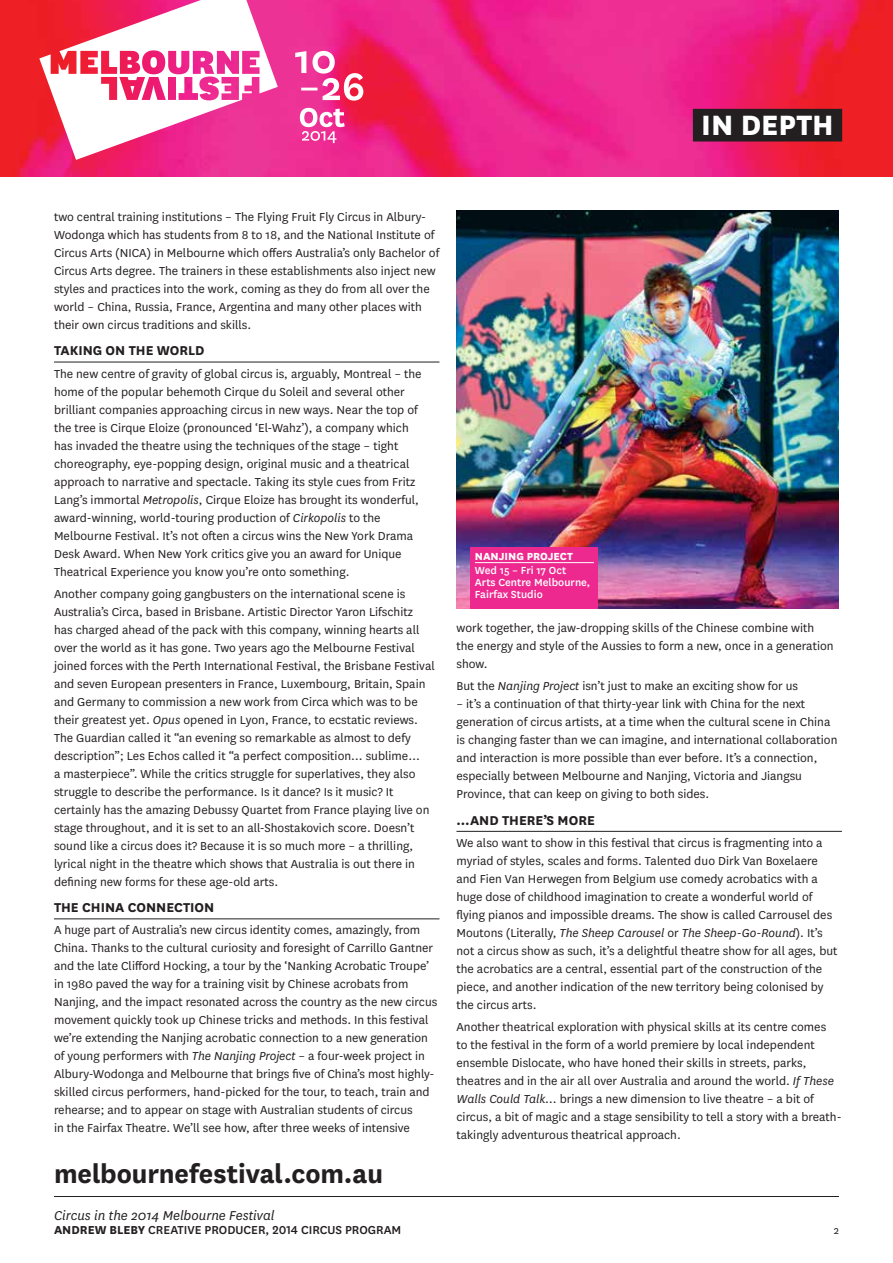
<style>
.page{position:relative;width:893px;height:1263px;background:#fff}
.page>*{position:absolute;margin:0;border:0;box-sizing:border-box;transform-origin:0 0}
.t1{font:800 32.7px "National";color:#fff}
.t2{font:700 29.7px "National";letter-spacing:-.005em;color:#231f20}
.t3{font:700 15px "National";color:#231f20}
.t4{font:italic 15px "National";color:#231f20}
.t5{font:13.5px/18px "National";color:#231f20}
.t6{font:500 13.5px "National";color:#231f20}
.t7{font:500 12px/12px "National";color:#fff}
.t8{font:800 12px "National";color:#fff}
.t9{font:12px "National";color:#231f20}
.s1{font-style:italic}
.s2{font-weight:700}
</style>
<div class="page">
<hr style="left:54px;top:1196px;width:785px;height:1px;background:#231f20">
<img style="left:0;top:0;width:893px;height:176px">
<div style="left:693px;top:109px;width:149px;height:32px;background:#231f20"></div>
<svg style="left:39px;top:0;width:239px;height:160px"></svg>
<svg style="left:300px;top:108px;width:45px;height:35px"></svg>
<svg style="left:295px;top:51px;width:68px;height:50px"></svg>
<hr style="left:54px;top:362px;width:385px;height:1px;background:#231f20">
<hr style="left:54px;top:918px;width:385px;height:1px;background:#231f20">
<hr style="left:456px;top:831px;width:386px;height:1px;background:#231f20">
<img style="left:456px;top:211px;width:383px;height:397px">
<div style="left:471px;top:547px;width:127px;height:61px;background:#ed288e"></div>
<hr style="left:475px;top:562px;width:119px;height:1px;background:#fff">
<h1 class="t1" style="left:701px;top:101px;width:134px">IN DEPTH</h1>
<p class="t5" style="left:54px;top:207px;width:387px">two central training institutions – The Flying Fruit Fly Circus in Albury-Wodonga which has students from 8 to 18, and the National Institute of Circus Arts (NICA) in Melbourne which offers Australia’s only Bachelor of Circus Arts degree. The trainers in these establishments also inject new styles and practices into the work, coming as they do from all over the world – China, Russia, France, Argentina and many other places with their own circus traditions and skills.</p>
<p class="t3" style="left:54px;top:340px;width:152px">TAKING ON THE WORLD</p>
<p class="t5" style="left:54px;top:364px;width:369px">The new centre of gravity of global circus is, arguably, Montreal – the home of the popular behemoth Cirque du Soleil and several other brilliant companies approaching circus in new ways. Near the top of the tree is Cirque Eloize (pronounced ‘El-Wahz’), a company which has invaded the theatre using the techniques of the stage – tight choreography, eye-popping design, original music and a theatrical approach to narrative and spectacle. Taking its style cues from Fritz Lang’s immortal <span class="s1">Metropolis</span>, Cirque Eloize has brought its wonderful, award-winning, world-touring production of <span class="s1">Cirkopolis</span> to the Melbourne Festival. It’s not often a circus wins the New York Drama Desk Award. When New York critics give you an award for Unique Theatrical Experience you know you’re onto something.</p>
<p class="t5" style="left:54px;top:584px;width:382px">Another company going gangbusters on the international scene is Australia’s Circa, based in Brisbane. Artistic Director Yaron Lifschitz has charged ahead of the pack with this company, winning hearts all over the world as it has gone. Two years ago the Melbourne Festival joined forces with the Perth International Festival, the Brisbane Festival and seven European presenters in France, Luxembourg, Britain, Spain and Germany to commission a new work from Circa which was to be their greatest yet. <span class="s1">Opus</span> opened in Lyon, France, to ecstatic reviews.<br>The Guardian called it “an evening so remarkable as almost to defy description”; Les Echos called it “a perfect composition… sublime…<br>a masterpiece”. While the critics struggle for superlatives, they also struggle to describe the performance. Is it dance? Is it music? It certainly has the amazing Debussy Quartet from France playing live on stage throughout, and it is set to an all-Shostakovich score. Doesn’t sound like a circus does it? Because it is so much more – a thrilling, lyrical night in the theatre which shows that Australia is out there in defining new forms for these age-old arts.</p>
<p class="t3" style="left:54px;top:897px;width:162px">THE CHINA CONNECTION</p>
<p class="t5" style="left:54px;top:921px;width:385px">A huge part of Australia’s new circus identity comes, amazingly, from China. Thanks to the cultural curiosity and foresight of Carrillo Gantner and the late Clifford Hocking, a tour by the ‘Nanking Acrobatic Troupe’ in 1980 paved the way for a training visit by Chinese acrobats from Nanjing, and the impact resonated across the country as the new circus movement quickly took up Chinese tricks and methods. In this festival we’re extending the Nanjing acrobatic connection to a new generation of young performers with <span class="s1">The Nanjing Project</span> – a four-week project in Albury-Wodonga and Melbourne that brings five of China’s most highly&shy;skilled circus performers, hand-picked for the tour, to teach, train and rehearse; and to appear on stage with Australian students of circus<br>in the Fairfax Theatre. We’ll see how, after three weeks of intensive</p>
<h2 class="t2" style="left:54px;top:1152px;width:331px">melbournefestival.com.au</h2>
<p class="t4" style="left:54px;top:1206px;width:222px">Circus in the 2014 Melbourne Festival</p>
<p class="t6" style="left:54px;top:1220px;width:349px"><span class="s2">ANDREW BLEBY</span> CREATIVE PRODUCER, 2014 CIRCUS PROGRAM</p>
<p class="t8" style="left:475px;top:548px;width:100px">NANJING PROJECT</p>
<p class="t7" style="left:475px;top:564px;width:117px">Wed 15 – Fri 17 Oct<br>Arts Centre Melbourne,<br>Fairfax Studio</p>
<p class="t5" style="left:456px;top:618px;width:379px">work together, the jaw-dropping skills of the Chinese combine with the energy and style of the Aussies to form a new, once in a generation show.</p>
<p class="t5" style="left:456px;top:677px;width:343px">But the <span class="s1">Nanjing Project</span> isn’t just to make an exciting show for us</p>
<p class="t5" style="left:456px;top:694px;width:382px">– it’s a continuation of that thirty-year link with China for the next generation of circus artists, at a time when the cultural scene in China is changing faster than we can imagine, and international collaboration and interaction is more possible than ever before. It’s a connection, especially between Melbourne and Nanjing, Victoria and Jiangsu Province, that can keep on giving to both sides.</p>
<p class="t3" style="left:456px;top:809px;width:140px">…AND THERE’S MORE</p>
<p class="t5" style="left:456px;top:833px;width:383px">We also want to show in this festival that circus is fragmenting into a myriad of styles, scales and forms. Talented duo Dirk Van Boxelaere and Fien Van Herwegen from Belgium use comedy acrobatics with a huge dose of childhood imagination to create a wonderful world of flying pianos and impossible dreams. The show is called Carrousel des Moutons (Literally, <span class="s1">The Sheep Carousel</span> or <span class="s1">The Sheep-Go-Round</span>). It’s not a circus show as such, it’s a delightful theatre show for all ages, but the acrobatics are a central, essential part of the construction of the piece, and another indication of the new territory being colonised by the circus arts.</p>
<p class="t5" style="left:456px;top:1017px;width:387px">Another theatrical exploration with physical skills at its centre comes<br>to the festival in the form of a world premiere by local independent ensemble Dislocate, who have honed their skills in streets, parks, theatres and in the air all over Australia and around the world. <span class="s1">If These Walls Could Talk</span>… brings a new dimension to live theatre – a bit of circus, a bit of magic and a stage sensibility to tell a story with a breath&shy;takingly adventurous theatrical approach.</p>
<p class="t9" style="left:834px;top:1222px;width:7px">2</p>
</div>
